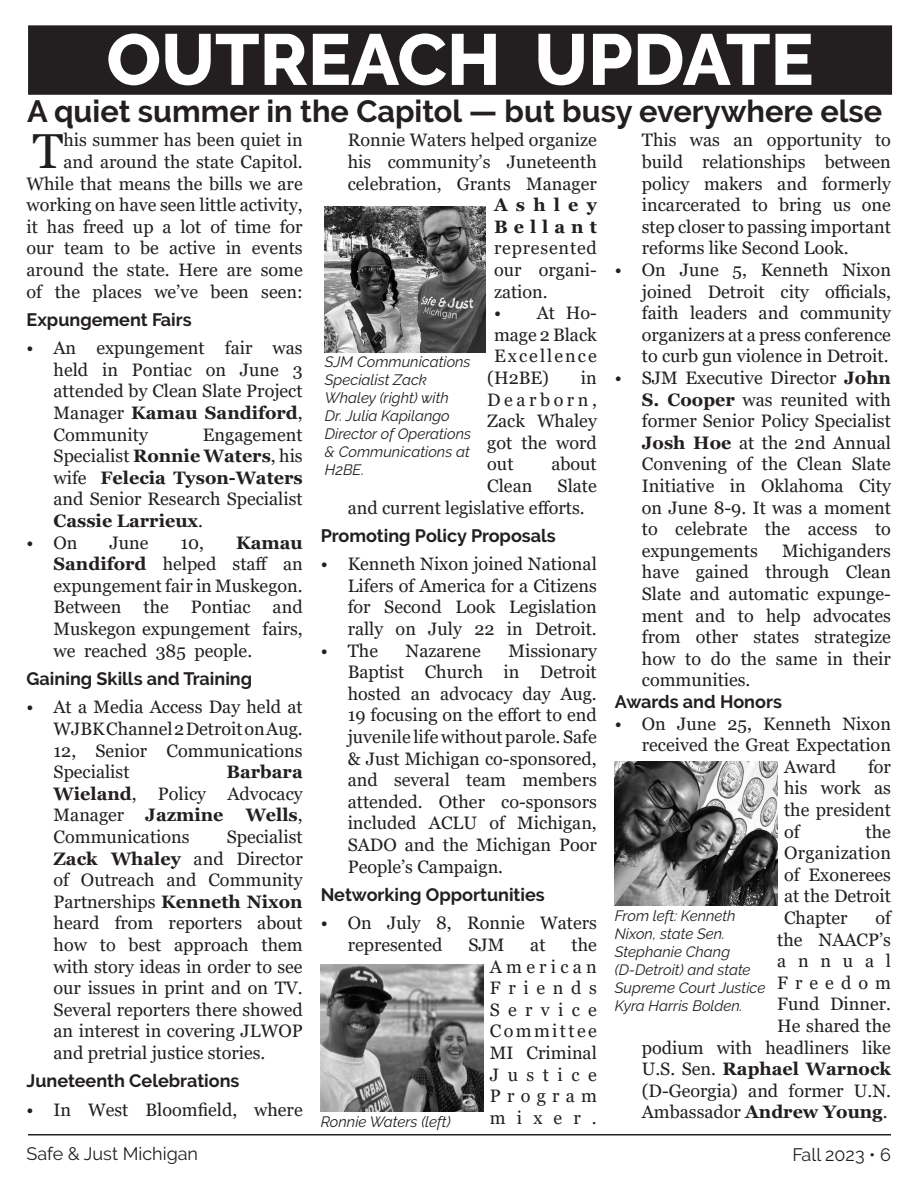
<style>
.page{position:relative;width:918px;height:1188px;background:#fff}
.page>*{position:absolute;margin:0;border:0;box-sizing:border-box;transform-origin:0 0}
.t1{font:800 72px "Raleway";color:#fff}
.Newsletter_Basic_Bod{font:49.2px "Georgia";color:#231f20}
.t2{font:700 30.75px "Raleway";color:#231f20}
.Newsletter_Basic_Bod-2{font:18px/21.6px "Georgia";color:#231f20;text-align:justify}
.Newsletter_Basic_Bod-3{font:700 18px "Raleway";color:#231f20}
.t3{font:18px "Raleway";color:#231f20}
.t4{font:700 18px "Georgia";letter-spacing:.335em;color:#231f20}
.Newsletter_Basic_Bod-4{font:18px "Georgia";letter-spacing:.045em;color:#231f20}
.Newsletter_Basic_Bod-5{font:18px "Georgia";letter-spacing:.115em;color:#231f20}
.t5{font:italic 15px/18px "Raleway";color:#231f20}
.s1{font-weight:700}
</style>
<div class="page">
<hr style="left:28px;top:1134px;width:863px;height:2px;background:#231f20">
<div style="left:30px;top:27px;width:861px;height:66px;background:#231f20"></div>
<div style="left:28px;top:25px;width:864px;height:70px;border:3px solid #231f20"></div>
<img style="left:321px;top:964px;width:162px;height:147px">
<img style="left:615px;top:762px;width:162px;height:144px">
<img style="left:325px;top:206px;width:161px;height:147px">
<p class="t1" style="left:106px;top:19px;width:709px">OUTREACH UPDATE</p>
<p class="t2" style="left:27px;top:94px;width:857px">A quiet summer in the Capitol — but busy everywhere else</p>
<p class="Newsletter_Basic_Bod" style="left:33px;top:121px;width:32px">T</p>
<p class="Newsletter_Basic_Bod-2" style="left:27px;top:130px;width:278px;text-align:right">his summer has been quiet in<br>and around the state Capitol.<br>While that means the bills we are working on have seen little activity, it has freed up a lot of time for our team to be active in events around the state. Here are some of the places we’ve been seen:</p>
<p class="Newsletter_Basic_Bod-3" style="left:27px;top:309px;width:167px">Expungement Fairs</p>
<p class="Newsletter_Basic_Bod-2" style="left:54px;top:338px;width:251px;text-indent:-27px">• An expungement fair was held in Pontiac on June 3 attended by Clean Slate Project Manager <span class="s1">Kamau Sandiford</span>, Community</p>
<p class="Newsletter_Basic_Bod-2" style="left:348px;top:130px;width:251px">Ronnie Waters helped organize</p>
<p class="Newsletter_Basic_Bod-2" style="left:348px;top:151px;width:251px">his community’s Juneteenth</p>
<p class="Newsletter_Basic_Bod-2" style="left:348px;top:173px;width:251px">celebration, Grants Manager</p>
<p class="t4" style="left:494px;top:193px;width:104px">Ashley</p>
<p class="t4" style="left:494px;top:215px;width:104px">Bellant</p>
<p class="Newsletter_Basic_Bod-4" style="left:494px;top:237px;width:104px">represented</p>
<p class="Newsletter_Basic_Bod-2" style="left:494px;top:259px;width:104px">our organi-</p>
<p class="Newsletter_Basic_Bod-2" style="left:494px;top:281px;width:55px">zation.</p>
<p class="Newsletter_Basic_Bod-2" style="left:494px;top:303px;width:104px">• At Ho-</p>
<p class="Newsletter_Basic_Bod-2" style="left:494px;top:324px;width:104px">mage 2 Black</p>
<p class="Newsletter_Basic_Bod-5" style="left:494px;top:345px;width:104px">Excellence</p>
<p class="Newsletter_Basic_Bod-2" style="left:487px;top:367px;width:63px">(H2BE)</p>
<p class="Newsletter_Basic_Bod-2" style="left:642px;top:130px;width:251px">This was an opportunity to build relationships between policy makers and formerly incarcerated to bring us one step closer to passing important reforms like Second Look.</p>
<p class="Newsletter_Basic_Bod-2" style="left:642px;top:259px;width:251px;text-indent:-27px">• On June 5, Kenneth Nixon joined Detroit city officials, faith leaders and community organizers at a press conference to curb gun violence in Detroit.</p>
<p class="Newsletter_Basic_Bod-2" style="left:642px;top:367px;width:251px;text-indent:-27px">• SJM Executive Director <span class="s1">John S. Cooper</span> was reunited with former Senior Policy Specialist <span class="s1">Josh Hoe</span> at the 2nd Annual Convening of the Clean Slate Initiative in Oklahoma City on June 8-9. It was a moment to celebrate the access to expungements</p>
<p class="t5" style="left:325px;top:353px;width:148px">SJM Communications<br>Specialist Zack<br>Whaley (right) with<br>Dr. Julia Kapilango<br>Director of Operations &amp; Communications at<br>H2BE.</p>
<p class="Newsletter_Basic_Bod-2" style="left:487px;top:367px;width:111px;text-indent:94px">in Dearborn, Zack Whaley got the word out</p>
<p class="Newsletter_Basic_Bod-2" style="left:54px;top:424px;width:251px;text-indent:149px">Engagement Specialist <span class="s1">Ronnie Waters</span>, his wife <span class="s1">Felecia Tyson-Waters </span>and Senior Research Specialist <span class="s1">Cassie Larrieux</span>.</p>
<p class="Newsletter_Basic_Bod-2" style="left:27px;top:532px;width:53px">• On</p>
<p class="Newsletter_Basic_Bod-2" style="left:110px;top:532px;width:41px">June</p>
<p class="Newsletter_Basic_Bod-2" style="left:181px;top:532px;width:25px">10,</p>
<p class="Newsletter_Basic_Bod-2" style="left:551px;top:454px;width:47px">about</p>
<p class="Newsletter_Basic_Bod-2" style="left:348px;top:475px;width:251px;text-indent:210px">Slate and current legislative efforts.</p>
<p class="Newsletter_Basic_Bod-3" style="left:321px;top:525px;width:237px">Promoting Policy Proposals</p>
<p class="Newsletter_Basic_Bod-2" style="left:348px;top:554px;width:251px;text-indent:-27px">• Kenneth Nixon joined National Lifers of America for a Citizens for Second Look Legislation rally on July 22 in Detroit.</p>
<p class="Newsletter_Basic_Bod-2" style="left:321px;top:640px;width:59px">• The</p>
<p class="Newsletter_Basic_Bod-2" style="left:406px;top:640px;width:77px">Nazarene</p>
<p class="Newsletter_Basic_Bod-2" style="left:487px;top:475px;width:47px">Clean</p>
<p class="Newsletter_Basic_Bod-2" style="left:54px;top:532px;width:251px;text-indent:183px"><span class="s1">Kamau Sandiford</span> helped staff an expungement fair in Muskegon.<br>Between the Pontiac and Muskegon expungement fairs, we reached 385 people.</p>
<p class="Newsletter_Basic_Bod-3" style="left:27px;top:668px;width:227px">Gaining Skills and Training</p>
<p class="Newsletter_Basic_Bod-2" style="left:54px;top:697px;width:251px;text-indent:-27px">• At a Media Access Day held at WJBK Channel 2 Detroit on Aug.<br>12, Senior Communications Specialist</p>
<p class="Newsletter_Basic_Bod-2" style="left:642px;top:540px;width:251px;text-indent:140px">Michiganders have gained through Clean Slate and automatic expunge&shy;ment and to help advocates from other states strategize how to do the same in their communities.</p>
<p class="Newsletter_Basic_Bod-3" style="left:615px;top:691px;width:169px">Awards and Honors</p>
<p class="Newsletter_Basic_Bod-2" style="left:615px;top:713px;width:278px">• On June 25, Kenneth Nixon</p>
<p class="Newsletter_Basic_Bod-2" style="left:642px;top:735px;width:251px">received the Great Expectation</p>
<p class="Newsletter_Basic_Bod-2" style="left:784px;top:756px;width:54px">Award</p>
<p class="Newsletter_Basic_Bod-2" style="left:348px;top:640px;width:251px;text-indent:161px">Missionary Baptist Church in Detroit hosted an advocacy day Aug.<br>19 focusing on the effort to end juvenile life without parole. Safe &amp; Just Michigan co-sponsored, and several team members attended. Other co-sponsors included ACLU of Michigan, SADO and the Michigan Poor People’s Campaign.</p>
<p class="Newsletter_Basic_Bod-3" style="left:321px;top:884px;width:226px">Networking Opportunities</p>
<p class="Newsletter_Basic_Bod-2" style="left:348px;top:913px;width:251px;text-indent:-27px">• On July 8, Ronnie Waters represented</p>
<p class="Newsletter_Basic_Bod-2" style="left:784px;top:756px;width:108px;text-indent:84px">for his work as the president of</p>
<p class="Newsletter_Basic_Bod-2" style="left:54px;top:762px;width:251px;text-indent:173px"><span class="s1">Barbara Wieland</span>, Policy Advocacy Manager <span class="s1">Jazmine Wells</span>, Communications</p>
<p class="Newsletter_Basic_Bod-2" style="left:784px;top:821px;width:108px;text-indent:82px">the Organization of Exonerees at the Detroit Chapter</p>
<p class="Newsletter_Basic_Bod-2" style="left:54px;top:826px;width:251px;text-indent:173px">Specialist <span class="s1">Zack Whaley</span> and Director of Outreach and Community Partnerships <span class="s1">Kenneth Nixon </span>heard from reporters about how to best approach them with story ideas in order to see our issues in print and on TV.<br>Several reporters there showed an interest in covering JLWOP and pretrial justice stories.</p>
<p class="Newsletter_Basic_Bod-3" style="left:27px;top:1071px;width:215px">Juneteenth Celebrations</p>
<p class="Newsletter_Basic_Bod-2" style="left:27px;top:1099px;width:278px">• In West Bloomfield, where</p>
<p class="Newsletter_Basic_Bod-2" style="left:642px;top:907px;width:251px;text-align:right">of<br>the NAACP’s<br>annual<br>Freedom<br>Fund Dinner.<br>He shared the<br>podium with headliners like<br>U.S. Sen. <span class="s1">Raphael Warnock </span>(D-Georgia) and former U.N.<br>Ambassador <span class="s1">Andrew Young</span>.</p>
<p class="t5" style="left:615px;top:907px;width:152px">From left: Kenneth<br>Nixon, state Sen.<br>Stephanie Chang (D-Detroit) and state<br>Supreme Court Justice<br>Kyra Harris Bolden.</p>
<p class="Newsletter_Basic_Bod-2" style="left:490px;top:934px;width:108px;text-indent:82px">the American Friends Service Committee MI Criminal Justice Program mixer.</p>
<p class="Newsletter_Basic_Bod-2" style="left:468px;top:934px;width:38px">SJM</p>
<p class="Newsletter_Basic_Bod-2" style="left:530px;top:934px;width:17px">at</p>
<p class="t5" style="left:321px;top:1113px;width:131px">Ronnie Waters (left)</p>
<p class="t3" style="left:27px;top:1143px;width:173px">Safe &amp; Just Michigan</p>
<p class="t3" style="left:793px;top:1144px;width:100px">Fall 2023 • 6</p>
</div>
